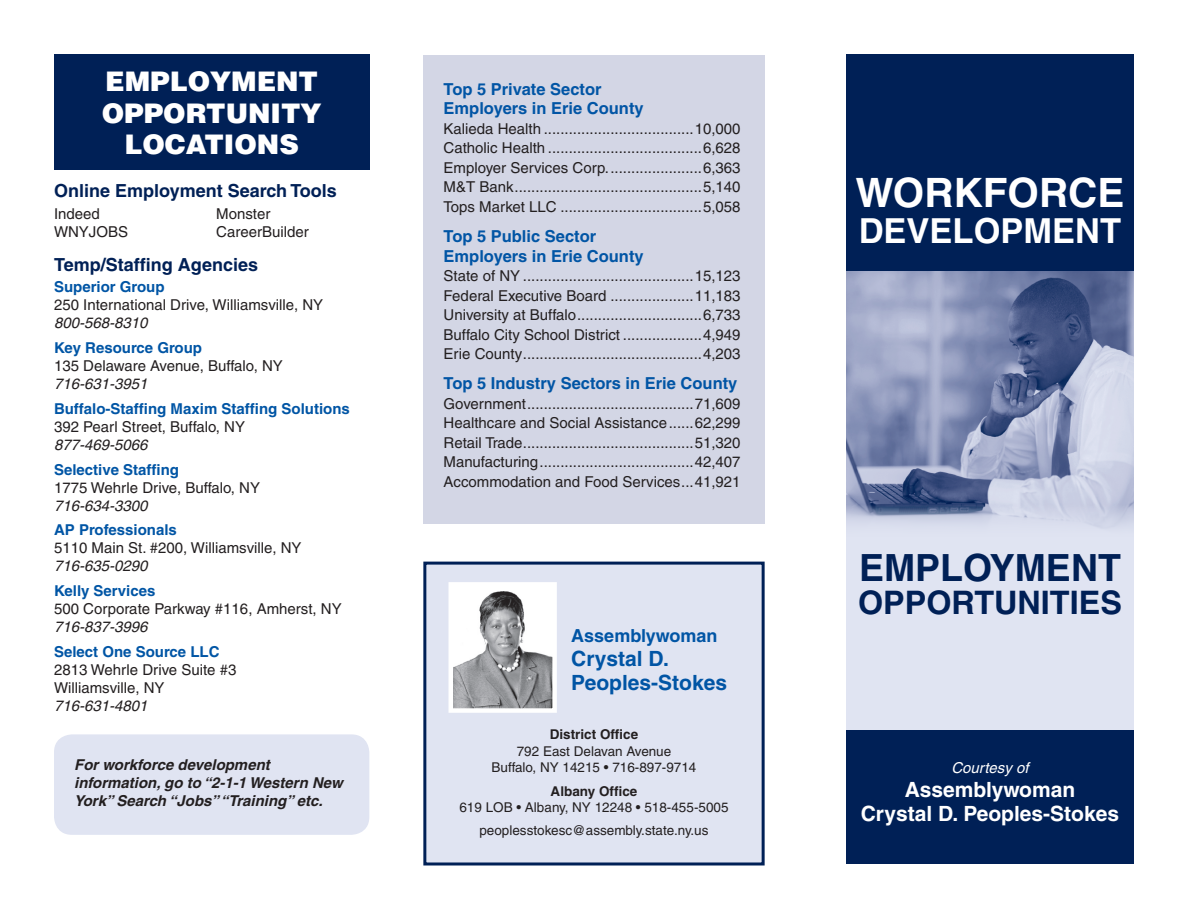
<style>
.page{position:relative;width:1188px;height:918px;background:#fff}
.page>*{position:absolute;margin:0;border:0;box-sizing:border-box;transform-origin:0 0}
.t1{font:700 40.5px "Helvetica";color:#fff}
.t2{font:700 37.5px "Helvetica";color:#002056}
.t3{font:700 34.5px "Helvetica";color:#fff}
.t4{font:700 32.4px "Helvetica";color:#002056}
.t5{font:900 27px/31.5px "Helvetica";color:#fff;text-align:center}
.t6{font:700 21px "Helvetica";color:#fff}
.t7{font:700 21px/24px "Helvetica";color:#0155a5}
.t8{font:700 18px "Helvetica";color:#002056}
.t9{font:700 18px "Helvetica";color:#0155a5}
.t10{font:700 16.5px/19.5px "Helvetica";color:#0155a5}
.t11{font:15px/18px "Helvetica";color:#231f20}
.t12{font:700 15px "Helvetica";color:#0155a5}
.t13{font:italic 700 15px/18px "Helvetica";color:#231f20}
.t14{font:italic 15px "Helvetica";color:#231f20}
.t15{font:italic 15px "Helvetica";color:#fff}
.t16{font:13.5px/16.5px "Helvetica";color:#231f20;text-align:center}
.t17{font:700 13.5px "Helvetica";color:#231f20}
.s1{font-style:italic}
</style>
<div class="page">
<div style="left:846px;top:54px;width:288px;height:219px;background:#002056"></div>
<div style="left:54px;top:734px;width:315px;height:101px;background:#e0e4f2;border-radius:18px"></div>
<div style="left:846px;top:271px;width:288px;height:460px;background:#e0e4f2"></div>
<div style="left:846px;top:730px;width:288px;height:134px;background:#002056"></div>
<div style="left:423px;top:562px;width:342px;height:304px;background:#e0e4f2;border:3px solid #002056"></div>
<div style="left:423px;top:55px;width:342px;height:469px;background:#d3d6e5"></div>
<img style="left:453px;top:587px;width:99px;height:121px">
<div style="left:448px;top:582px;width:109px;height:131px;border:4px solid #fff"></div>
<div style="left:54px;top:54px;width:315px;height:116px;background:#002056"></div>
<div style="left:854px;top:174px;width:281px;height:81px;background:#002056"></div>
<img style="left:846px;top:271px;width:288px;height:258px">
<p class="t5" style="left:102px;top:65px;width:221px">EMPLOYMENT<br>OPPORTUNITY<br>LOCATIONS</p>
<p class="t8" style="left:54px;top:180px;width:284px">Online Employment Search Tools</p>
<p class="t11" style="left:54px;top:204px;width:47px">Indeed</p>
<p class="t11" style="left:54px;top:222px;width:76px">WNYJOBS</p>
<p class="t11" style="left:216px;top:204px;width:56px">Monster</p>
<p class="t11" style="left:216px;top:222px;width:94px">CareerBuilder</p>
<p class="t8" style="left:54px;top:254px;width:206px">Temp/Staffing Agencies</p>
<p class="t12" style="left:54px;top:278px;width:112px">Superior Group</p>
<p class="t11" style="left:54px;top:296px;width:271px">250 International Drive, Williamsville, NY</p>
<p class="t14" style="left:54px;top:315px;width:95px">800-568-8310</p>
<p class="t12" style="left:54px;top:339px;width:150px">Key Resource Group</p>
<p class="t11" style="left:54px;top:357px;width:230px">135 Delaware Avenue, Buffalo, NY<br><span class="s1">716-631-3951</span></p>
<p class="t12" style="left:54px;top:400px;width:297px">Buffalo-Staffing Maxim Staffing Solutions</p>
<p class="t11" style="left:54px;top:418px;width:193px">392 Pearl Street, Buffalo, NY</p>
<p class="t14" style="left:54px;top:436px;width:95px">877-469-5066</p>
<p class="t12" style="left:54px;top:460px;width:127px">Selective Staffing</p>
<p class="t11" style="left:54px;top:478px;width:208px">1775 Wehrle Drive, Buffalo, NY</p>
<p class="t14" style="left:54px;top:497px;width:95px">716-634-3300</p>
<p class="t12" style="left:54px;top:521px;width:124px">AP Professionals</p>
<p class="t11" style="left:54px;top:539px;width:249px">5110 Main St. #200, Williamsville, NY<br><span class="s1">716-635-0290</span></p>
<p class="t12" style="left:54px;top:582px;width:103px">Kelly Services</p>
<p class="t11" style="left:54px;top:600px;width:289px">500 Corporate Parkway #116, Amherst, NY</p>
<p class="t14" style="left:54px;top:618px;width:95px">716-837-3996</p>
<p class="t12" style="left:54px;top:643px;width:167px">Select One Source LLC</p>
<p class="t11" style="left:54px;top:661px;width:184px">2813 Wehrle Drive Suite #3<br>Williamsville, NY</p>
<p class="t14" style="left:54px;top:697px;width:95px">716-631-4801</p>
<p class="t13" style="left:74px;top:755px;width:270px">For workforce development information, go to “2-1-1 Western New<br>York” Search “Jobs” “Training” etc.</p>
<p class="t10" style="left:444px;top:79px;width:202px">Top 5 Private Sector<br>Employers in Erie County</p>
<p class="t11" style="left:444px;top:120px;width:298px">Kalieda Health ....................................10,000</p>
<p class="t11" style="left:444px;top:139px;width:298px">Catholic Health .....................................6,628</p>
<p class="t11" style="left:444px;top:159px;width:298px">Employer Services Corp.......................6,363</p>
<p class="t11" style="left:444px;top:178px;width:298px">M&amp;T Bank.............................................5,140</p>
<p class="t11" style="left:444px;top:198px;width:298px">Tops Market LLC ..................................5,058</p>
<p class="t10" style="left:444px;top:226px;width:202px">Top 5 Public Sector<br>Employers in Erie County</p>
<p class="t11" style="left:444px;top:267px;width:298px">State of NY .........................................15,123</p>
<p class="t11" style="left:444px;top:286px;width:298px">Federal Executive Board ....................11,183</p>
<p class="t11" style="left:444px;top:306px;width:298px">University at Buffalo..............................6,733</p>
<p class="t11" style="left:444px;top:325px;width:298px">Buffalo City School District ...................4,949</p>
<p class="t11" style="left:444px;top:345px;width:298px">Erie County...........................................4,203</p>
<p class="t10" style="left:444px;top:374px;width:295px">Top 5 Industry Sectors in Erie County</p>
<p class="t11" style="left:444px;top:395px;width:298px">Government........................................71,609</p>
<p class="t11" style="left:444px;top:414px;width:298px">Healthcare and Social Assistance......62,299</p>
<p class="t11" style="left:444px;top:434px;width:298px">Retail Trade.........................................51,320</p>
<p class="t11" style="left:444px;top:453px;width:298px">Manufacturing.....................................42,407</p>
<p class="t11" style="left:444px;top:473px;width:298px">Accommodation and Food Services...41,921</p>
<p class="t9" style="left:571px;top:625px;width:148px">Assemblywoman</p>
<p class="t7" style="left:571px;top:647px;width:157px">Crystal D.<br>Peoples-Stokes</p>
<p class="t17" style="left:550px;top:726px;width:90px">District Office</p>
<p class="t16" style="left:492px;top:743px;width:206px">792 East Delavan Avenue<br>Buffalo, NY 14215 • 716-897-9714</p>
<p class="t17" style="left:551px;top:783px;width:88px">Albany Office</p>
<p class="t16" style="left:459px;top:799px;width:271px">619 LOB • Albany, NY 12248 • 518-455-5005</p>
<p class="t16" style="left:479px;top:822px;width:231px">peoplesstokesc@assembly.state.ny.us</p>
<p class="t1" style="left:855px;top:168px;width:271px">WORKFORCE</p>
<p class="t3" style="left:859px;top:210px;width:264px">DEVELOPMENT</p>
<p class="t2" style="left:859px;top:545px;width:263px">EMPLOYMENT</p>
<p class="t4" style="left:858px;top:583px;width:265px">OPPORTUNITIES</p>
<p class="t15" style="left:951px;top:759px;width:79px">Courtesy of</p>
<p class="t6" style="left:905px;top:777px;width:172px">Assemblywoman</p>
<p class="t6" style="left:861px;top:801px;width:260px">Crystal D. Peoples-Stokes</p>
</div>
